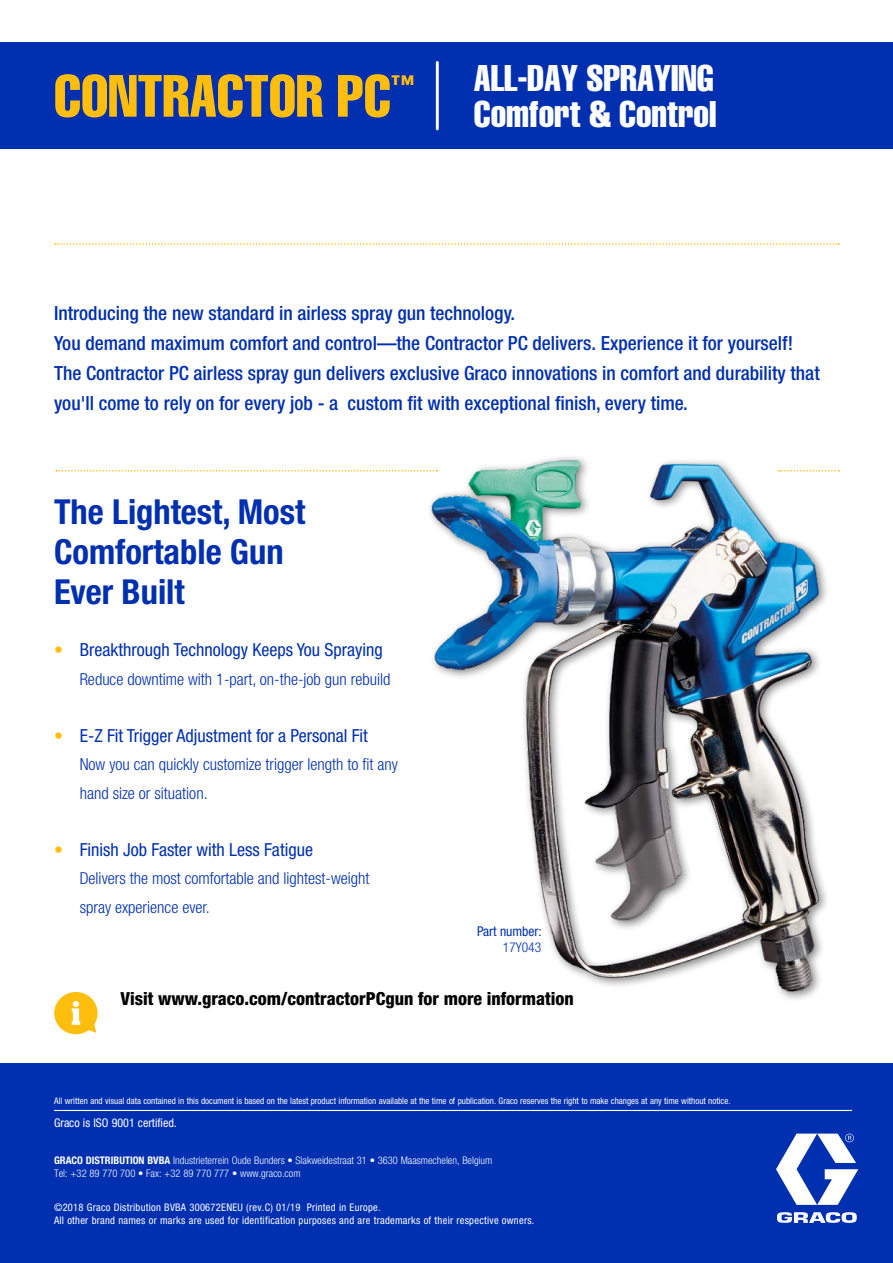
<style>
.page{position:relative;width:893px;height:1263px;background:#fff}
.page>*{position:absolute;margin:0;border:0;box-sizing:border-box;transform-origin:0 0}
.t1{font:58.5px "Helvetica LT Std Comp";color:#ffbe0e}
.t2{font:36.45px "Helvetica LT Std Comp";color:#fff}
.t3{font:700 condensed 34.5px/39.9px "Helvetica Neue LT Std";color:#002fb0}
.t4{font:23.4px "Helvetica LT Std Comp";color:#ffbe0e}
.t5{font:500 condensed 19.5px/30px "Helvetica Neue LT Std";color:#002fb0}
.t6{font:condensed 18px "Helvetica Neue LT Std";color:#002fb0}
.t7{font:800 condensed 18px "Helvetica Neue LT Std";color:#000}
.t8{font:300 condensed 16.5px/28.5px "Helvetica Neue LT Std";color:#002fb0}
.t9{font:condensed 13.5px "Helvetica Neue LT Std";color:#002fb0}
.t10{font:300 condensed 13.5px "Helvetica Neue LT Std";color:#002fb0}
.t11{font:condensed 12px "Helvetica Neue LT Std";color:#fff}
.t12{font:condensed 10.5px/12.6px "Helvetica Neue LT Std";letter-spacing:.025em;color:#fff}
.t13{font:300 condensed 10.5px/12.6px "Helvetica Neue LT Std";color:#fff}
.t14{font:condensed 9px "Helvetica Neue LT Std";color:#fff}
.s1{color:#ffbe0e}
.s2{font-weight:700}
</style>
<div class="page">
<div style="left:0;top:43px;width:893px;height:106px;background:#002fb0"></div>
<svg style="left:55px;top:243px;width:784px;height:2px"></svg>
<svg style="left:56px;top:470px;width:338px;height:1px"></svg>
<div style="left:0;top:1063px;width:893px;height:200px;background:#002fb0"></div>
<svg style="left:776px;top:1133px;width:82px;height:90px"></svg>
<hr style="left:54px;top:1110px;width:798px;height:1px;background:#fff">
<svg style="left:54px;top:992px;width:44px;height:42px"></svg>
<img style="left:395px;top:457px;width:445px;height:543px">
<hr style="left:436px;top:62px;width:3px;height:67px;background:#fff">
<h1 class="t1" style="left:54px;top:59px;width:338px">CONTRACTOR PC</h1>
<p class="t4" style="left:391px;top:68px;width:25px">™</p>
<h2 class="t2" style="left:474px;top:55px;width:241px">ALL-DAY SPRAYING</h2>
<h2 class="t2" style="left:474px;top:90px;width:244px">Comfort &amp; Control</h2>
<p class="t5" style="left:54px;top:298px;width:767px">Introducing the new standard in airless spray gun technology.<br>You demand maximum comfort and control—the Contractor PC delivers. Experience it for yourself!<br>The Contractor PC airless spray gun delivers exclusive Graco innovations in comfort and durability that you'll come to rely on for every job - a custom fit with exceptional finish, every time.</p>
<h3 class="t3" style="left:54px;top:492px;width:253px">The Lightest, Most<br>Comfortable Gun<br>Ever Built</h3>
<p class="t6" style="left:54px;top:639px;width:330px"><span class="s1">•</span> Breakthrough Technology Keeps You Spraying</p>
<p class="t8" style="left:80px;top:664px;width:312px">Reduce downtime with 1-part, on-the-job gun rebuild</p>
<p class="t6" style="left:54px;top:725px;width:315px"><span class="s1">•</span> E-Z Fit Trigger Adjustment for a Personal Fit</p>
<p class="t8" style="left:80px;top:750px;width:320px">Now you can quickly customize trigger length to fit any hand size or situation.</p>
<p class="t6" style="left:54px;top:839px;width:261px"><span class="s1">•</span> Finish Job Faster with Less Fatigue</p>
<p class="t8" style="left:80px;top:864px;width:291px">Delivers the most comfortable and lightest-weight spray experience ever.</p>
<p class="t9" style="left:477px;top:923px;width:66px">Part number:</p>
<p class="t10" style="left:503px;top:939px;width:40px">17Y043</p>
<p class="t7" style="left:120px;top:987px;width:455px">Visit www.graco.com/contractorPCgun for more information</p>
<p class="t14" style="left:54px;top:1095px;width:678px">All written and visual data contained in this document is based on the latest product information available at the time of publication. Graco reserves the right to make changes at any time without notice.</p>
<p class="t11" style="left:54px;top:1116px;width:124px">Graco is ISO 9001 certified.</p>
<p class="t13" style="left:54px;top:1154px;width:440px"><span class="s2">GRACO DISTRIBUTION BVBA</span> Industrieterrein Oude Bunders • Slakweidestraat 31 • 3630 Maasmechelen, Belgium<br>Tel: +32 89 770 700 • Fax: +32 89 770 777 • www.graco.com</p>
<p class="t12" style="left:54px;top:1201px;width:482px">©2018 Graco Distribution BVBA 300672ENEU (rev.C) 01/19 Printed in Europe.<br>All other brand names or marks are used for identification purposes and are trademarks of their respective owners.</p>
</div>
